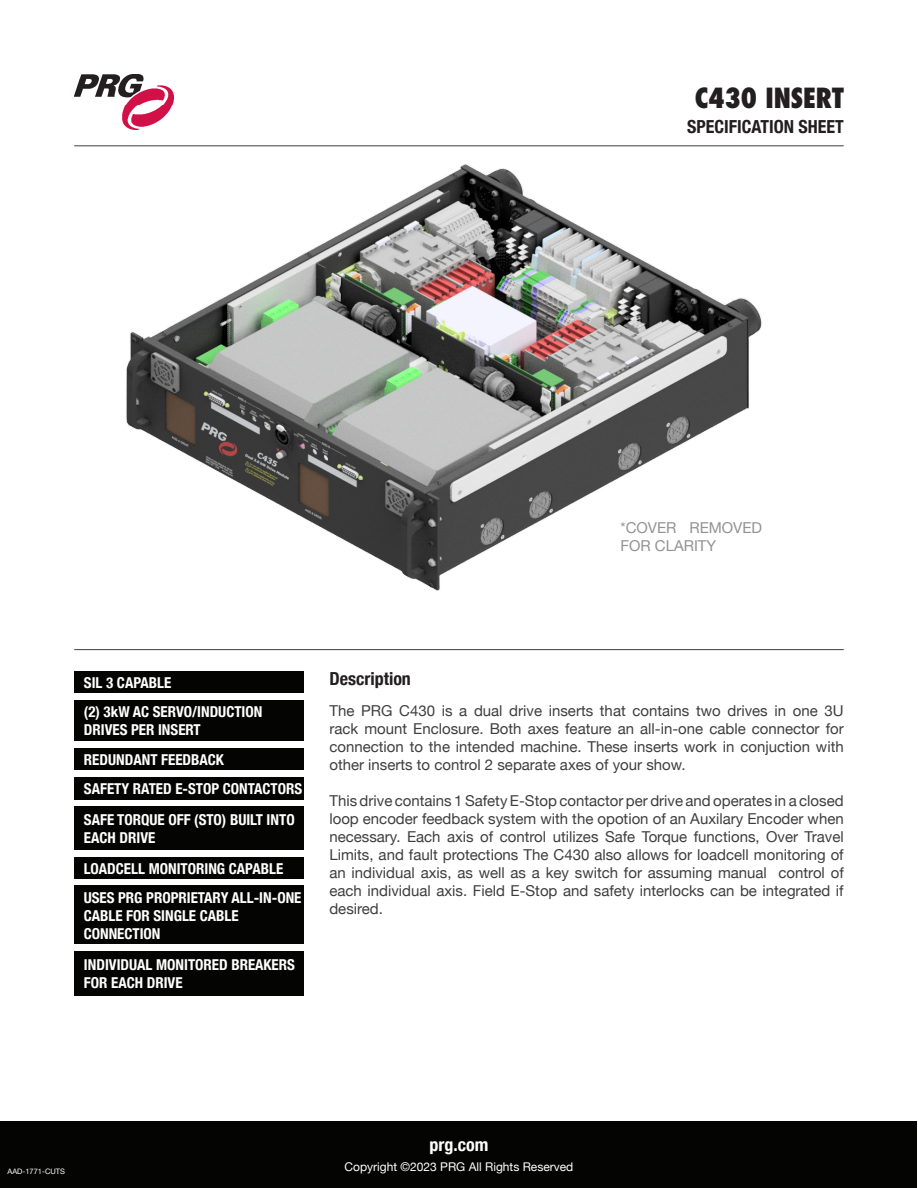
<style>
.page{position:relative;width:918px;height:1188px;background:#fff}
.page>*{position:absolute;margin:0;border:0;box-sizing:border-box;transform-origin:0 0}
.Title_-_Upper_Right{font:800 condensed 27px "Futura";color:#231f20}
.Section_Header{font:700 condensed 18px "Helvetica Neue";color:#231f20}
.t1{font:700 condensed 18px "Helvetica Neue";color:#fff}
.Body_Text{font:15px/18px "Helvetica Neue";color:#3e3e3f;text-align:justify}
.Tag_Text{font:700 condensed 15px/18px "Helvetica Neue";color:#fff}
.Body_Text-2{font:15px/18px "Helvetica Neue";color:#929292}
.t2{font:12px "Helvetica Neue";color:#fff}
.Copyright{font:7.5px "Helvetica Neue";color:#fff}
</style>
<div class="page">
<hr style="left:74px;top:145px;width:770px;height:1px;background:#3e3e3f">
<div style="left:1px;top:1121px;width:916px;height:66px;background:#040503"></div>
<img style="left:74px;top:74px;width:100px;height:55px">
<hr style="left:74px;top:649px;width:770px;height:1px;background:#3e3e3f">
<div style="left:74px;top:671px;width:229px;height:21px;background:#040503"></div>
<div style="left:74px;top:777px;width:229px;height:22px;background:#040503"></div>
<div style="left:74px;top:700px;width:229px;height:41px;background:#040503"></div>
<div style="left:74px;top:807px;width:229px;height:43px;background:#040503"></div>
<div style="left:74px;top:857px;width:229px;height:21px;background:#040503"></div>
<div style="left:74px;top:748px;width:229px;height:21px;background:#040503"></div>
<div style="left:74px;top:951px;width:229px;height:45px;background:#040503"></div>
<div style="left:74px;top:886px;width:229px;height:58px;background:#040503"></div>
<img style="left:126px;top:164px;width:636px;height:427px">
<p class="Title_-_Upper_Right" style="left:695px;top:80px;width:150px">C430 INSERT</p>
<p class="Section_Header" style="left:687px;top:112px;width:158px">SPECIFICATION SHEET</p>
<p class="Body_Text-2" style="left:620px;top:520px;width:143px">*COVER REMOVED<br>FOR CLARITY</p>
<p class="Tag_Text" style="left:84px;top:672px;width:89px">SIL 3 CAPABLE</p>
<p class="Tag_Text" style="left:84px;top:702px;width:180px">(2) 3kW AC SERVO/INDUCTION<br>DRIVES PER INSERT</p>
<p class="Tag_Text" style="left:84px;top:749px;width:141px">REDUNDANT FEEDBACK</p>
<p class="Tag_Text" style="left:84px;top:778px;width:220px">SAFETY RATED E-STOP CONTACTORS</p>
<p class="Tag_Text" style="left:84px;top:810px;width:212px">SAFE TORQUE OFF (STO) BUILT INTO<br>EACH DRIVE</p>
<p class="Tag_Text" style="left:84px;top:858px;width:201px">LOADCELL MONITORING CAPABLE</p>
<p class="Tag_Text" style="left:84px;top:887px;width:219px">USES PRG PROPRIETARY ALL-IN-ONE<br>CABLE FOR SINGLE CABLE</p>
<p class="Tag_Text" style="left:84px;top:923px;width:78px">CONNECTION</p>
<p class="Tag_Text" style="left:84px;top:955px;width:213px">INDIVIDUAL MONITORED BREAKERS<br>FOR EACH DRIVE</p>
<p class="Section_Header" style="left:329px;top:663px;width:83px">Description</p>
<p class="Body_Text" style="left:329px;top:703px;width:516px">The PRG C430 is a dual drive inserts that contains two drives in one 3U rack mount Enclosure. Both axes feature an all-in-one cable connector for connection to the intended machine. These inserts work in conjuction with other inserts to control 2 separate axes of your show.</p>
<p class="Body_Text" style="left:329px;top:793px;width:516px">This drive contains 1 Safety E-Stop contactor per drive and operates in a closed loop encoder feedback system with the opotion of an Auxilary Encoder when necessary. Each axis of control utilizes Safe Torque functions, Over Travel Limits, and fault protections The C430 also allows for loadcell monitoring of an individual axis, as well as a key switch for assuming manual control of each individual axis. Field E-Stop and safety interlocks can be integrated if desired.</p>
<p class="t1" style="left:430px;top:1130px;width:60px">prg.com</p>
<p class="Copyright" style="left:8px;top:1166px;width:59px">AAD-1771-CUTS</p>
<p class="t2" style="left:345px;top:1158px;width:230px">Copyright ©2023 PRG All Rights Reserved</p>
</div>
